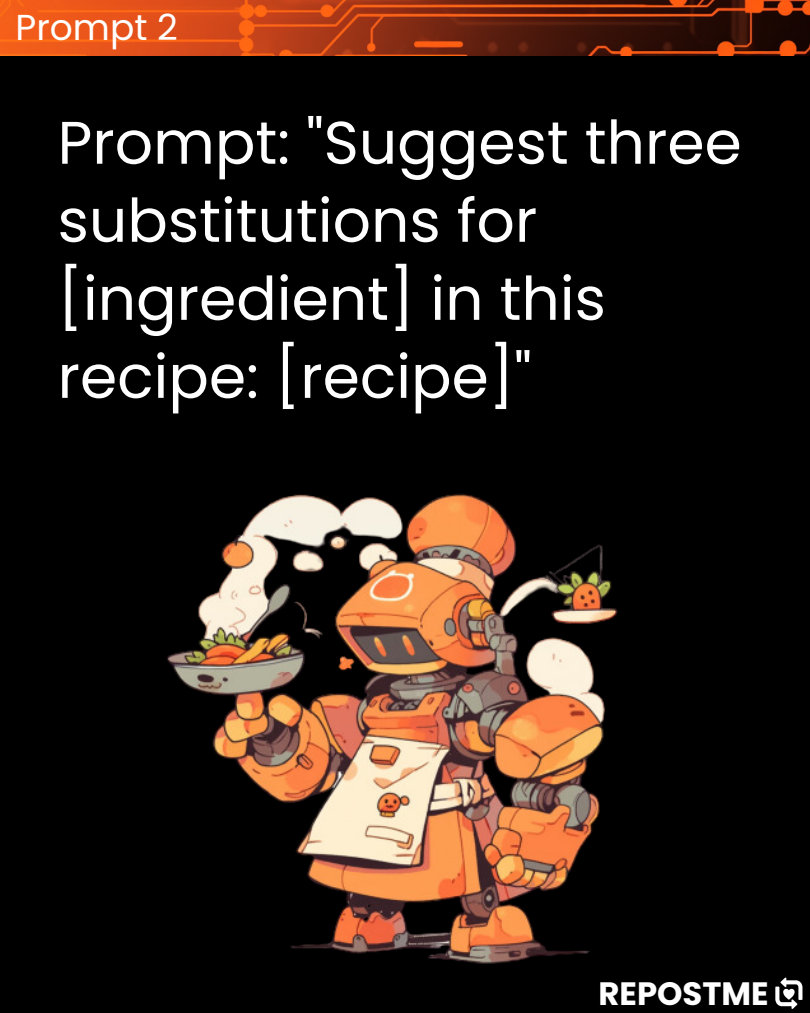
<style>
.page{position:relative;width:810px;height:1013px;background:#fff}
.page>*{position:absolute;margin:0;border:0;box-sizing:border-box;transform-origin:0 0}
.t1{font:60px/78px "Poppins";color:#fff}
.t2{font:36px "Poppins";color:#fff}
.t3{font:700 32.3px "Poppins";color:#fff}
</style>
<div class="page">
<div style="left:0;top:0;width:810px;height:1012px;background:#000"></div>
<img style="left:0;top:0;width:810px;height:55px">
<svg style="left:775px;top:977px;width:27px;height:31px"></svg>
<img style="left:167px;top:493px;width:451px;height:471px">
<p class="t2" style="left:16px;top:2px;width:164px">Prompt 2</p>
<p class="t1" style="left:58px;top:104px;width:686px">Prompt: "Suggest three substitutions for [ingredient] in this recipe: [recipe]"</p>
<p class="t3" style="left:598px;top:970px;width:172px">REPOSTME</p>
</div>
